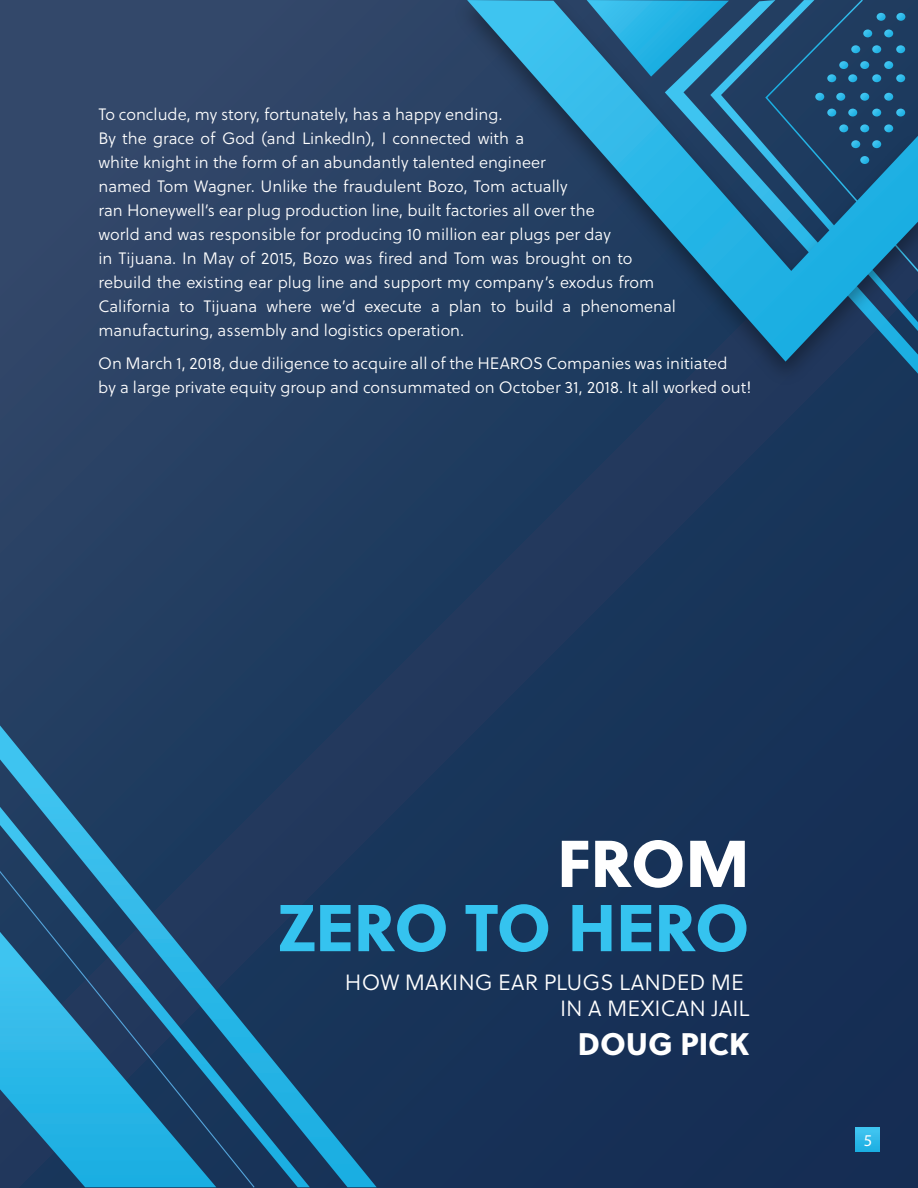
<style>
.page{position:relative;width:918px;height:1188px;background:#fff}
.page>*{position:absolute;margin:0;border:0;box-sizing:border-box;transform-origin:0 0}
.t1{font:66px "Soleil Xb";color:#35c3ef}
.t2{font:66px "Soleil Xb";color:#fff}
.t3{font:31.2px "Soleil Xb";color:#fff}
.t4{font:22.05px/26.4px "Soleil Lt";color:#fff;text-align:right}
.t5{font:16.5px/24px "Soleil Lt";color:#fff}
.t6{font:16.5px "Myriad Pro";color:#fff}
</style>
<div class="page">
<div style="left:0;top:0;width:918px;height:1187px;background:linear-gradient(to right,#2f4668,#122d54)"></div>
<div style="left:0;top:725px;width:377px;height:462px;background:#1d395d"></div>
<svg style="left:0;top:807px;width:310px;height:380px;background:#1f4a6f"></svg>
<svg style="left:0;top:869px;width:256px;height:319px;background:#226a93"></svg>
<img style="left:445px;top:0;width:473px;height:395px">
<svg style="left:467px;top:0;width:451px;height:362px;background:#25668e"></svg>
<svg style="left:764px;top:0;width:154px;height:274px;background:#1f5e85"></svg>
<div style="left:855px;top:1128px;width:24px;height:24px;background:linear-gradient(to bottom,#44c6f1,#1baee1)"></div>
<p class="t5" style="left:98px;top:102px;width:579px">To conclude, my story, fortunately, has a happy ending.<br>By the grace of God (and LinkedIn), I connected with a<br>white knight in the form of an abundantly talented engineer<br>named Tom Wagner. Unlike the fraudulent Bozo, Tom actually<br>ran Honeywell’s ear plug production line, built factories all over the<br>world and was responsible for producing 10 million ear plugs per day<br>in Tijuana. In May of 2015, Bozo was fired and Tom was brought on to rebuild the existing ear plug line and support my company’s exodus from California to Tijuana where we’d execute a plan to build a phenomenal manufacturing, assembly and logistics operation.</p>
<p class="t5" style="left:98px;top:351px;width:655px">On March 1, 2018, due diligence to acquire all of the HEAROS Companies was initiated<br>by a large private equity group and consummated on October 31, 2018. It all worked out!</p>
<h1 class="t2" style="left:557px;top:811px;width:194px">FROM</h1>
<h1 class="t1" style="left:278px;top:876px;width:473px">ZERO TO HERO</h1>
<h3 class="t4" style="left:345px;top:969px;width:406px">HOW MAKING EAR PLUGS LANDED ME<br>IN A MEXICAN JAIL</h3>
<h2 class="t3" style="left:578px;top:1019px;width:173px">DOUG PICK</h2>
<p class="t6" style="left:864px;top:1130px;width:10px">5</p>
</div>
